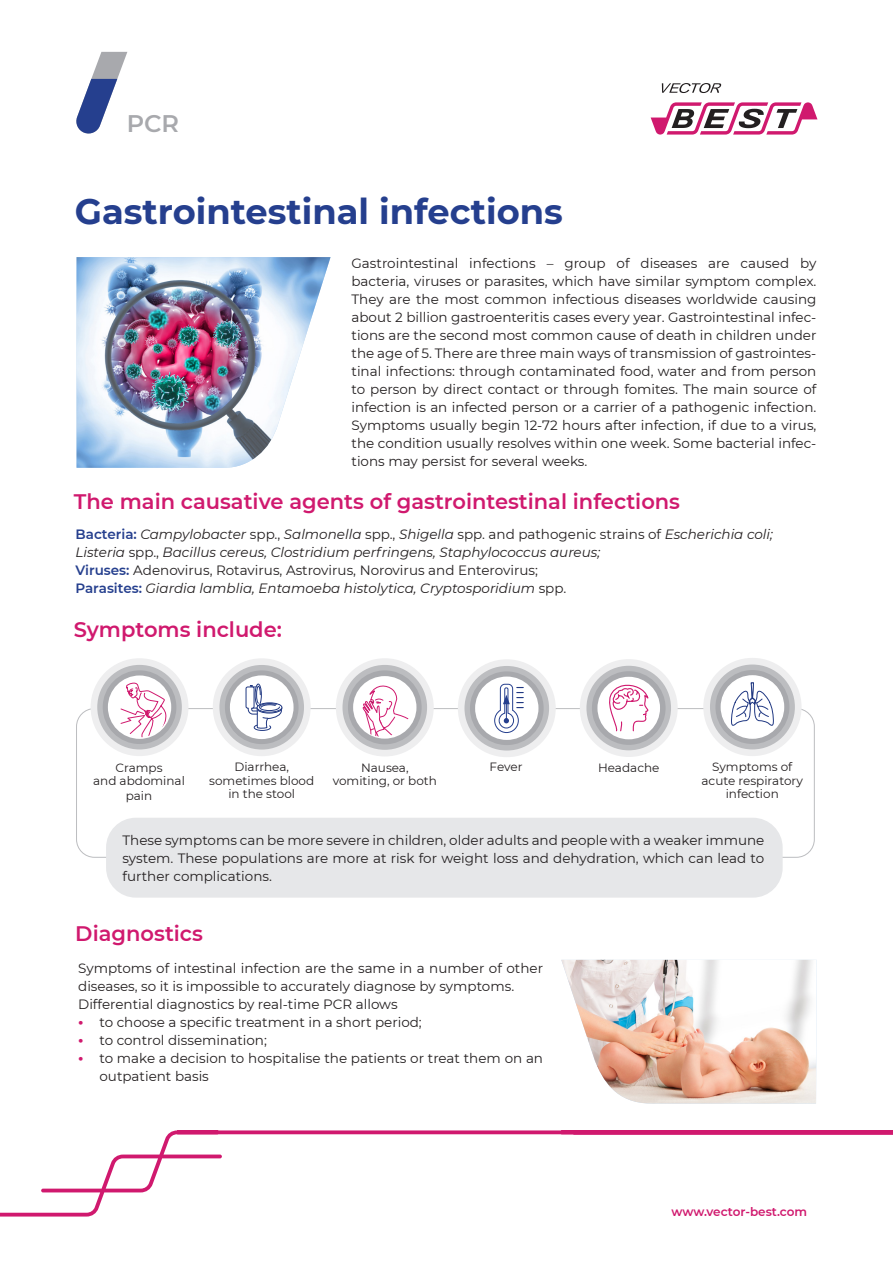
<style>
.page{position:relative;width:893px;height:1263px;background:#fff}
.page>*{position:absolute;margin:0;border:0;box-sizing:border-box;transform-origin:0 0}
.t1{font:700 35.25px "Montserrat";color:#253f8e}
.t2{font:600 24px "Montserrat";color:#a8a9ad}
.t3{font:600 21px "Montserrat";color:#d0196e}
.t4{font:13.5px/18px "Montserrat";color:#231f20;text-align:justify}
.t5{font:italic 13.5px "Montserrat";color:#231f20}
.t6{font:12px/13.5px "Montserrat";color:#231f20;text-align:center}
.t7{font:600 12px "Montserrat";color:#d0196e}
.s1{font-weight:600;font-style:normal;color:#253f8e}
.s2{font-style:normal}
.s3{font-weight:600;color:#253f8e}
.s4{font-weight:700;font-size:15px;color:#d0196e}
</style>
<div class="page">
<svg style="left:76px;top:52px;width:51px;height:82px"></svg>
<svg style="left:662px;top:83px;width:59px;height:10px"></svg>
<svg style="left:651px;top:102px;width:166px;height:33px"></svg>
<img style="left:77px;top:257px;width:254px;height:211px">
<svg style="left:0;top:1130px;width:893px;height:86px"></svg>
<div style="left:106px;top:818px;width:677px;height:80px;background:#e6e7e9;border-radius:30px"></div>
<div style="left:91px;top:658px;width:97px;height:98px;background:#eeeeef;border-radius:50%"></div>
<div style="left:97px;top:665px;width:85px;height:84px;background:#bcbdc0;border-radius:50%"></div>
<div style="left:103px;top:670px;width:73px;height:74px;background:#a8a9ad;border-radius:50%"></div>
<div style="left:108px;top:675px;width:63px;height:64px;background:#fff;border-radius:50%"></div>
<svg style="left:120px;top:677px;width:46px;height:60px"></svg>
<div style="left:213px;top:658px;width:98px;height:98px;background:#eeeeef;border-radius:50%"></div>
<div style="left:219px;top:665px;width:85px;height:84px;background:#bcbdc0;border-radius:50%"></div>
<div style="left:225px;top:670px;width:74px;height:74px;background:#a8a9ad;border-radius:50%"></div>
<div style="left:230px;top:675px;width:64px;height:64px;background:#fff;border-radius:50%"></div>
<div style="left:255px;top:684px;width:7px;height:22px;border:1px solid #203882;border-radius:50%"></div>
<svg style="left:245px;top:685px;width:37px;height:46px"></svg>
<div style="left:336px;top:658px;width:98px;height:98px;background:#eeeeef;border-radius:50%"></div>
<div style="left:342px;top:665px;width:85px;height:85px;background:#bcbdc0;border-radius:50%"></div>
<div style="left:348px;top:670px;width:74px;height:74px;background:#a8a9ad;border-radius:50%"></div>
<div style="left:353px;top:676px;width:63px;height:63px;background:#fff;border-radius:50%"></div>
<svg style="left:350px;top:682px;width:64px;height:59px"></svg>
<img style="left:561px;top:960px;width:256px;height:143px">
<div style="left:458px;top:659px;width:98px;height:98px;background:#eeeeef;border-radius:50%"></div>
<div style="left:464px;top:666px;width:85px;height:84px;background:#bcbdc0;border-radius:50%"></div>
<div style="left:470px;top:671px;width:74px;height:74px;background:#a8a9ad;border-radius:50%"></div>
<div style="left:475px;top:676px;width:63px;height:64px;background:#fff;border-radius:50%"></div>
<svg style="left:494px;top:683px;width:29px;height:50px"></svg>
<div style="left:580px;top:659px;width:98px;height:98px;background:#eeeeef;border-radius:50%"></div>
<div style="left:586px;top:666px;width:85px;height:84px;background:#bcbdc0;border-radius:50%"></div>
<div style="left:592px;top:671px;width:74px;height:74px;background:#a8a9ad;border-radius:50%"></div>
<div style="left:597px;top:677px;width:63px;height:62px;background:#fff;border-radius:50%"></div>
<svg style="left:605px;top:684px;width:45px;height:48px"></svg>
<div style="left:703px;top:658px;width:98px;height:98px;background:#eeeeef;border-radius:50%"></div>
<div style="left:710px;top:664px;width:85px;height:85px;background:#bcbdc0;border-radius:50%"></div>
<div style="left:715px;top:670px;width:74px;height:74px;background:#a8a9ad;border-radius:50%"></div>
<div style="left:721px;top:676px;width:62px;height:62px;background:#fff;border-radius:50%"></div>
<div style="left:721px;top:675px;width:63px;height:64px;border:2px solid #fff;border-radius:50%"></div>
<svg style="left:730px;top:682px;width:44px;height:47px"></svg>
<p class="t2" style="left:127px;top:106px;width:54px">PСR</p>
<p class="t1" style="left:75px;top:186px;width:490px">Gastrointestinal infections</p>
<p class="t4" style="left:351px;top:254px;width:466px">Gastrointestinal infections – group of diseases are caused by bacteria, viruses or parasites, which have similar symptom complex.<br>They are the most common infectious diseases worldwide causing about 2 billion gastroenteritis cases every year. Gastrointestinal infec&shy;tions are the second most common cause of death in children under the age of 5. There are three main ways of transmission of gastrointes&shy;tinal infections: through contaminated food, water and from person to person by direct contact or through fomites. The main source of infection is an infected person or a carrier of a pathogenic infection.<br>Symptoms usually begin 12-72 hours after infection, if due to a virus, the condition usually resolves within one week. Some bacterial infec&shy;tions may persist for several weeks.</p>
<p class="t3" style="left:74px;top:487px;width:608px">The main causative agents of gastrointestinal infections</p>
<p class="t5" style="left:75px;top:525px;width:699px"><span class="s1">Bacteria:</span> Campylobacter <span class="s2">spp.,</span> Salmonella <span class="s2">spp.,</span> Shigella <span class="s2">spp. and pathogenic strains of</span> Escherichia coli;</p>
<p class="t5" style="left:75px;top:543px;width:526px">Listeria <span class="s2">spp.,</span> Bacillus cereus, Clostridium perfringens, Staphylococcus aureus;</p>
<p class="t4" style="left:75px;top:561px;width:464px"><span class="s3">Viruses:</span> Adenovirus, Rotavirus, Astrovirus, Norovirus and Enterovirus;</p>
<p class="t5" style="left:75px;top:579px;width:492px"><span class="s1">Parasites:</span> Giardia lamblia, Entamoeba histolytica, Cryptosporidium <span class="s2">spp.</span></p>
<p class="t3" style="left:74px;top:615px;width:210px">Symptoms include:</p>
<p class="t6" style="left:333px;top:760px;width:106px">Nausea, vomiting, or both</p>
<p class="t6" style="left:490px;top:760px;width:34px">Fever</p>
<p class="t6" style="left:598px;top:760px;width:63px">Headache</p>
<p class="t6" style="left:701px;top:760px;width:103px">Symptoms of acute respiratory infection</p>
<p class="t6" style="left:209px;top:760px;width:107px">Diarrhea, sometimes blood in the stool</p>
<p class="t4" style="left:123px;top:830px;width:643px">These symptoms can be more severe in children, older adults and people with a weaker immune system. These populations are more at risk for weight loss and dehydration, which can lead to further complications.</p>
<p class="t6" style="left:115px;top:760px;width:49px">Cramps</p>
<p class="t6" style="left:93px;top:773px;width:93px">and abdominal</p>
<p class="t6" style="left:126px;top:788px;width:28px">pain</p>
<p class="t3" style="left:75px;top:918px;width:129px">Diagnostics</p>
<p class="t4" style="left:78px;top:959px;width:466px">Symptoms of intestinal infection are the same in a number of other diseases, so it is impossible to accurately diagnose by symptoms.</p>
<p class="t4" style="left:78px;top:995px;width:321px">Differential diagnostics by real-time PCR allows</p>
<p class="t4" style="left:78px;top:1013px;width:345px"><span class="s4">•</span> to choose a specific treatment in a short period;</p>
<p class="t4" style="left:78px;top:1031px;width:190px"><span class="s4">•</span> to control dissemination;</p>
<p class="t4" style="left:99px;top:1049px;width:445px;text-indent:-21px"><span class="s4">•</span> to make a decision to hospitalise the patients or treat them on an outpatient basis</p>
<p class="t7" style="left:672px;top:1204px;width:137px">www.vector-best.com</p>
</div>
